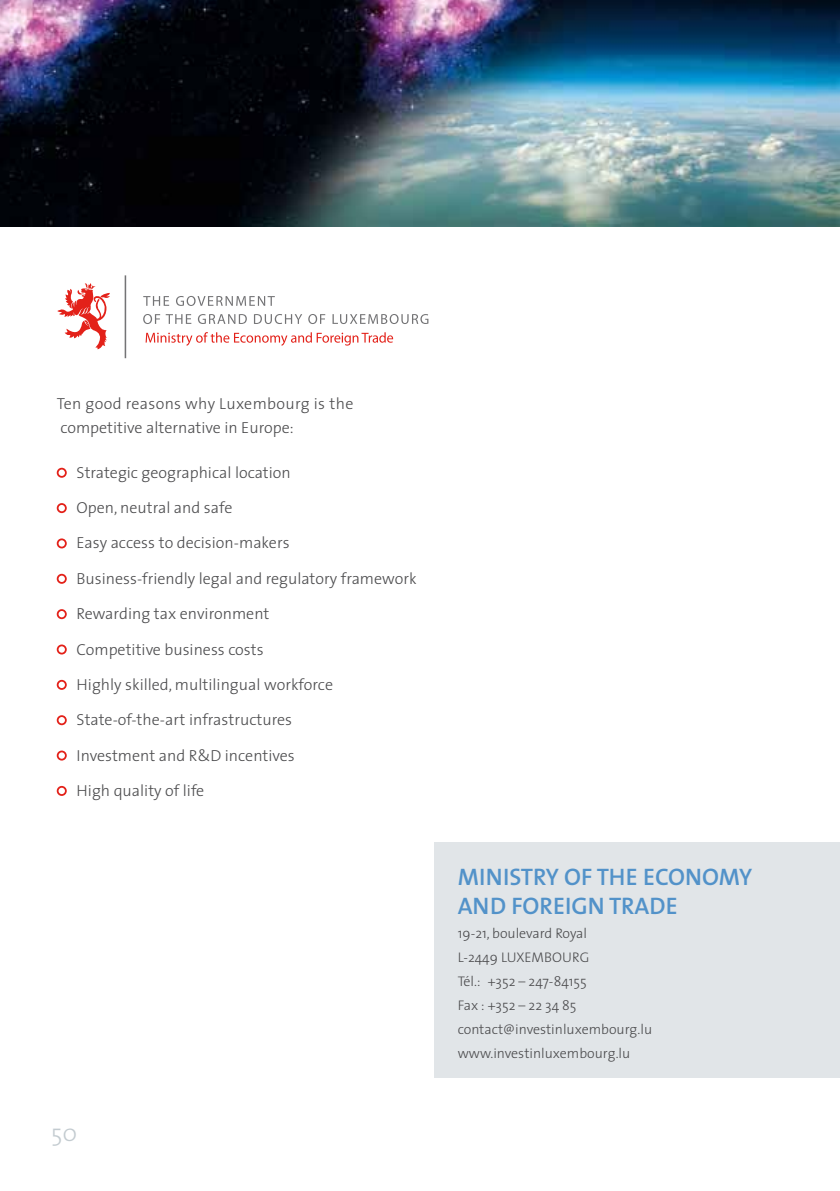
<style>
.page{position:relative;width:840px;height:1191px;background:#fff}
.page>*{position:absolute;margin:0;border:0;box-sizing:border-box;transform-origin:0 0}
.t1{font:600 24px/28.8px "The Sans";color:#5292c9}
.t2{font:300 24px "The Sans";color:#c3cbd0}
.t3{font:300 16px/24px "The Sans";color:#4b4b4d}
.t4{font:300 14px/24px "The Sans";color:#4b4b4d}
</style>
<div class="page">
<img style="left:0;top:0;width:839px;height:227px">
<div style="left:434px;top:842px;width:405px;height:235px;background:#e1e5e8"></div>
<hr style="left:839px;top:341px;width:1px;height:215px;background:#e1e5e8">
<hr style="left:839px;top:576px;width:1px;height:266px;background:#e1e5e8">
<div style="left:57px;top:468px;width:10px;height:10px;border:2px solid #e32119;border-radius:50%"></div>
<div style="left:57px;top:503px;width:10px;height:10px;border:2px solid #e32119;border-radius:50%"></div>
<div style="left:57px;top:538px;width:10px;height:10px;border:2px solid #e32119;border-radius:50%"></div>
<div style="left:57px;top:574px;width:10px;height:10px;border:2px solid #e32119;border-radius:50%"></div>
<div style="left:57px;top:609px;width:10px;height:10px;border:2px solid #e32119;border-radius:50%"></div>
<div style="left:57px;top:644px;width:10px;height:10px;border:2px solid #e32119;border-radius:50%"></div>
<div style="left:57px;top:680px;width:10px;height:10px;border:2px solid #e32119;border-radius:50%"></div>
<div style="left:57px;top:715px;width:10px;height:10px;border:2px solid #e32119;border-radius:50%"></div>
<div style="left:57px;top:750px;width:10px;height:10px;border:2px solid #e32119;border-radius:50%"></div>
<div style="left:57px;top:786px;width:10px;height:10px;border:2px solid #e32119;border-radius:50%"></div>
<hr style="left:125px;top:275px;width:1px;height:83px;background:#747476">
<svg style="left:57px;top:283px;width:53px;height:66px"></svg>
<svg style="left:143px;top:296px;width:26px;height:10px"></svg>
<svg style="left:176px;top:296px;width:99px;height:10px"></svg>
<svg style="left:143px;top:314px;width:17px;height:10px"></svg>
<svg style="left:166px;top:314px;width:25px;height:10px"></svg>
<svg style="left:198px;top:314px;width:49px;height:10px"></svg>
<svg style="left:254px;top:314px;width:48px;height:10px"></svg>
<svg style="left:308px;top:314px;width:17px;height:10px"></svg>
<svg style="left:332px;top:314px;width:96px;height:10px"></svg>
<svg style="left:145px;top:332px;width:248px;height:14px"></svg>
<p class="t3" style="left:57px;top:391px;width:298px">Ten good reasons why Luxembourg is the competitive alternative in E urope:</p>
<p class="t3" style="left:77px;top:460px;width:216px">Strategic geographical location</p>
<p class="t3" style="left:77px;top:495px;width:157px">Open, neutral and safe</p>
<p class="t3" style="left:77px;top:530px;width:214px">Easy access to decision-makers</p>
<p class="t3" style="left:77px;top:566px;width:341px">Business-friendly legal and regulatory framework</p>
<p class="t3" style="left:77px;top:601px;width:194px">Rewarding tax environment</p>
<p class="t3" style="left:77px;top:636px;width:188px">Competitive business costs</p>
<p class="t3" style="left:77px;top:672px;width:258px">Highly skilled, multilingual workforce</p>
<p class="t3" style="left:77px;top:707px;width:217px">State-of-the-art infrastructures</p>
<p class="t3" style="left:77px;top:742px;width:219px">I nvestment and R&amp;D incentives</p>
<p class="t3" style="left:77px;top:778px;width:129px">High quality of life</p>
<h1 class="t2" style="left:51px;top:1113px;width:28px">50</h1>
<h1 class="t1" style="left:457px;top:862px;width:296px">MINISTRY OF THE ECONOMY<br>AND FOREIGN TRADE</h1>
<p class="t4" style="left:457px;top:920px;width:196px">19-21, boulevard Royal<br>L-2449 Luxembourg<br>Tél.: +352 – 247-84155<br>Fax : +352 – 22 34 85 contact@investinluxembourg.lu www.investinluxembourg.lu</p>
</div>
